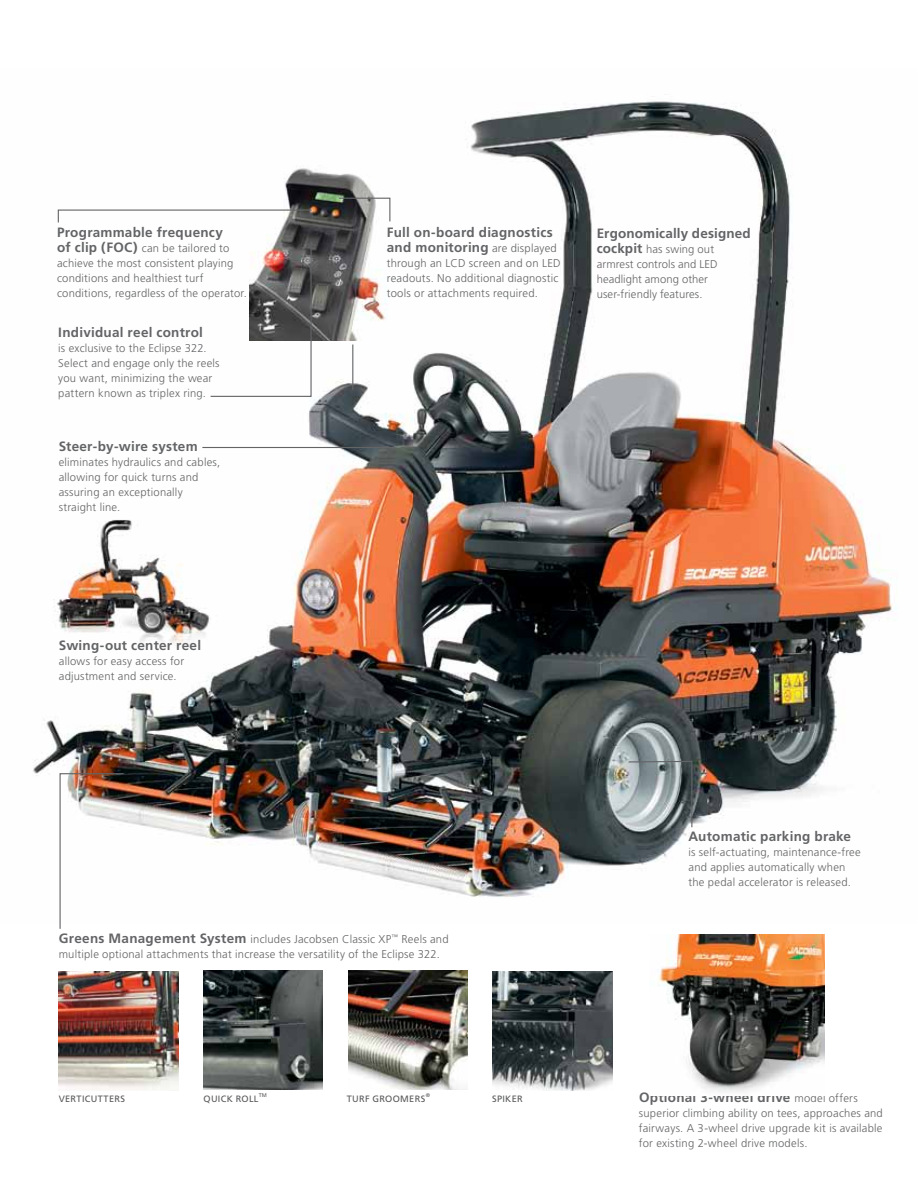
<style>
.page{position:relative;width:918px;height:1188px;background:#fff}
.page>*{position:absolute;margin:0;border:0;box-sizing:border-box;transform-origin:0 0}
.t1{font:700 13.5px/15px "Frutiger";letter-spacing:.02em;color:#636466}
.t2{font:300 11.25px/15px "Frutiger";letter-spacing:.02em;color:#636466}
.t3{font:9.15px "Frutiger";letter-spacing:.04em;color:#58595b}
.t4{font:5.4px "Frutiger";color:#58595b}
.s1{font-weight:700;font-size:13.5px}
.s2{font-weight:300;font-size:11.25px}
</style>
<div class="page">
<img style="left:33px;top:101px;width:864px;height:796px">
<img style="left:33px;top:494px;width:192px;height:154px">
<hr style="left:352px;top:345px;width:1px;height:45px;background:#636466">
<hr style="left:202px;top:447px;width:193px;height:1px;background:#636466">
<img style="left:59px;top:773px;width:66px;height:156px">
<svg style="left:627px;top:760px;width:66px;height:68px;background:#8f999c"></svg>
<img style="left:250px;top:148px;width:141px;height:193px">
<img style="left:204px;top:971px;width:119px;height:119px">
<img style="left:348px;top:970px;width:120px;height:120px">
<img style="left:59px;top:971px;width:119px;height:120px">
<img style="left:493px;top:971px;width:119px;height:119px">
<img style="left:658px;top:935px;width:166px;height:157px">
<svg style="left:57px;top:209px;width:256px;height:15px"></svg>
<svg style="left:209px;top:241px;width:103px;height:156px"></svg>
<svg style="left:338px;top:197px;width:53px;height:26px"></svg>
<p class="t1" style="left:57px;top:225px;width:167px">Programmable frequency</p>
<p class="t2" style="left:57px;top:241px;width:191px"><span class="s1">of clip (FOC)</span> can be tailored to achieve the most consistent playing conditions and healthiest turf conditions, regardless of the operator.</p>
<p class="t1" style="left:58px;top:325px;width:146px">Individual reel control</p>
<p class="t2" style="left:58px;top:341px;width:163px">is exclusive to the Eclipse 322.<br>Select and engage only the reels you want, minimizing the wear pattern known as triplex ring.</p>
<p class="t1" style="left:59px;top:439px;width:140px">Steer-by-wire system</p>
<p class="t2" style="left:59px;top:455px;width:163px">eliminates hydraulics and cables, allowing for quick turns and assuring an exceptionally straight line.</p>
<p class="t1" style="left:59px;top:638px;width:144px">Swing-out center reel</p>
<p class="t2" style="left:59px;top:654px;width:127px">allows for easy access for adjustment and service.</p>
<p class="t1" style="left:387px;top:225px;width:171px">Full on-board diagnostics and monitoring <span class="s2">are displayed</span></p>
<p class="t2" style="left:387px;top:256px;width:175px">through an LCD screen and on LED readouts. No additional diagnostic tools or attachments required.</p>
<p class="t1" style="left:597px;top:226px;width:156px">Ergonomically designed</p>
<p class="t2" style="left:597px;top:242px;width:122px"><span class="s1">cockpit</span> has swing out armrest controls and LED headlight among other user-friendly features.</p>
<p class="t2" style="left:59px;top:932px;width:391px"><span class="s1">Greens Management System</span> includes Jacobsen Classic XP<sup>™</sup> Reels and multiple optional attachments that increase the versatility of the Eclipse 322.</p>
<p class="t3" style="left:204px;top:1093px;width:51px">QUICK ROLL</p>
<p class="t4" style="left:259px;top:1092px;width:10px">TM</p>
<p class="t3" style="left:347px;top:1093px;width:69px">TURF GROOMERS</p>
<p class="t4" style="left:426px;top:1092px;width:6px">®</p>
<p class="t3" style="left:59px;top:1093px;width:13px">VERTIC</p>
<p class="t3" style="left:91px;top:1093px;width:13px">UTTERS</p>
<p class="t3" style="left:492px;top:1093px;width:32px">SPIKER</p>
<p class="t1" style="left:688px;top:829px;width:164px">Automatic parking brake</p>
<p class="t2" style="left:688px;top:845px;width:174px">is self‑actuating, maintenance-free and applies automatically when the pedal accelerator is released.</p>
<p class="t1" style="left:639px;top:1090px;width:220px">Optional 3-wheel drive <span class="s2">model offers</span></p>
<p class="t2" style="left:639px;top:1105px;width:245px;text-align:justify">superior climbing ability on tees, approaches and fairways. A 3-wheel drive upgrade kit is available for existing 2-wheel drive models.</p>
</div>
